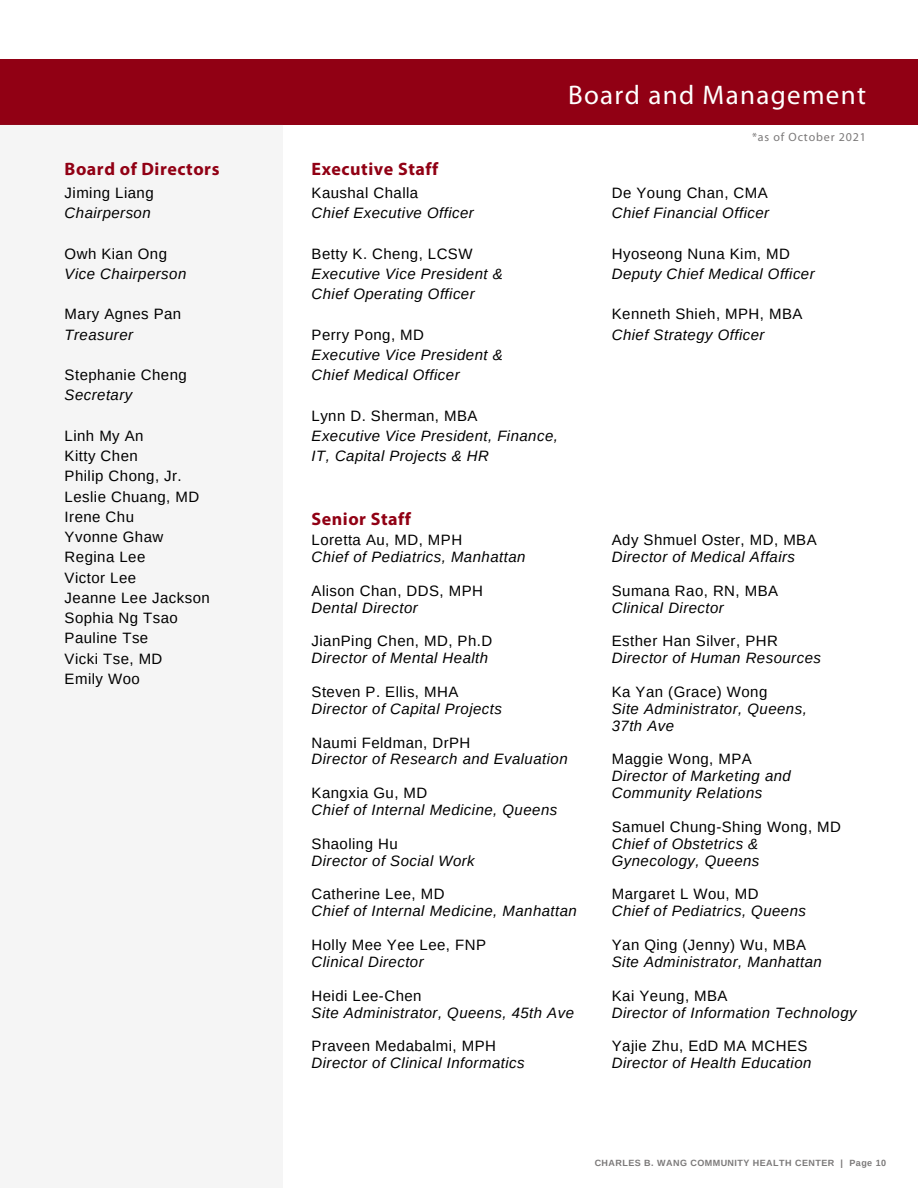
<style>
.page{position:relative;width:918px;height:1188px;background:#fff}
.page>*{position:absolute;margin:0;border:0;box-sizing:border-box;transform-origin:0 0}
.t1{font:27px "Myriad Pro";letter-spacing:.05em;color:#fff}
.t2{font:700 18px "Myriad Pro";letter-spacing:.03em;color:#910014}
.t3{font:italic 15px/20.2px "Arimo";letter-spacing:.03em;color:#000}
.t4{font:15px/20.2px "Arimo";letter-spacing:.03em;color:#000}
.t5{font:12px "Myriad Pro";letter-spacing:.07em;color:#7b7979}
.t6{font:700 9px "Arimo";letter-spacing:.05em;color:#7b7979}
</style>
<div class="page">
<div style="left:0;top:59px;width:918px;height:66px;background:#910014"></div>
<div style="left:0;top:124px;width:283px;height:1064px;background:#f5f5f5"></div>
<p class="t2" style="left:65px;top:162px;width:156px">Board of Directors</p>
<p class="t4" style="left:65px;top:182px;width:91px">Jiming Liang</p>
<p class="t3" style="left:65px;top:203px;width:88px">Chairperson</p>
<p class="t4" style="left:65px;top:243px;width:104px">Owh Kian Ong</p>
<p class="t3" style="left:65px;top:263px;width:123px">Vice Chairperson</p>
<p class="t4" style="left:65px;top:304px;width:118px">Mary Agnes Pan</p>
<p class="t3" style="left:65px;top:324px;width:70px">Treasurer</p>
<p class="t4" style="left:65px;top:365px;width:124px">Stephanie Cheng</p>
<p class="t3" style="left:65px;top:385px;width:69px">Secretary</p>
<p class="t4" style="left:65px;top:425px;width:147px">Linh My An<br>Kitty Chen<br>Philip Chong, Jr.<br>Leslie Chuang, MD<br>Irene Chu<br>Yvonne Ghaw<br>Regina Lee<br>Victor Lee<br>Jeanne Lee Jackson<br>Sophia Ng Tsao<br>Pauline Tse<br>Vicki Tse, MD<br>Emily Woo</p>
<h1 class="t1" style="left:568px;top:84px;width:299px">Board and Management</h1>
<p class="t2" style="left:312px;top:162px;width:128px">Executive Staff</p>
<p class="t4" style="left:312px;top:182px;width:108px">Kaushal Challa</p>
<p class="t3" style="left:312px;top:203px;width:164px">Chief Executive Officer</p>
<p class="t4" style="left:312px;top:243px;width:162px">Betty K. Cheng, LCSW</p>
<p class="t3" style="left:312px;top:264px;width:193px">Executive Vice President &amp;<br>Chief Operating Officer</p>
<p class="t4" style="left:312px;top:324px;width:114px">Perry Pong, MD</p>
<p class="t3" style="left:312px;top:345px;width:193px">Executive Vice President &amp;<br>Chief Medical Officer</p>
<p class="t4" style="left:312px;top:406px;width:167px">Lynn D. Sherman, MBA</p>
<p class="t3" style="left:312px;top:426px;width:248px">Executive Vice President, Finance,<br>IT, Capital Projects &amp; HR</p>
<p class="t2" style="left:312px;top:511px;width:101px">Senior Staff</p>
<p class="t4" style="left:312px;top:530px;width:152px">Loretta Au, MD, MPH</p>
<p class="t3" style="left:312px;top:547px;width:215px">Chief of Pediatrics, Manhattan</p>
<p class="t4" style="left:312px;top:580px;width:173px">Alison Chan, DDS, MPH</p>
<p class="t3" style="left:312px;top:597px;width:108px">Dental Director</p>
<p class="t4" style="left:312px;top:631px;width:182px">JianPing Chen, MD, Ph.D</p>
<p class="t3" style="left:312px;top:648px;width:178px">Director of Mental Health</p>
<p class="t4" style="left:312px;top:682px;width:148px">Steven P. Ellis, MHA</p>
<p class="t3" style="left:312px;top:698px;width:192px">Director of Capital Projects</p>
<p class="t4" style="left:312px;top:732px;width:160px">Naumi Feldman, DrPH</p>
<p class="t3" style="left:312px;top:749px;width:258px">Director of Research and Evaluation</p>
<p class="t4" style="left:312px;top:783px;width:117px">Kangxia Gu, MD</p>
<p class="t3" style="left:312px;top:800px;width:247px">Chief of Internal Medicine, Queens</p>
<p class="t4" style="left:312px;top:833px;width:88px">Shaoling Hu</p>
<p class="t3" style="left:312px;top:850px;width:165px">Director of Social Work</p>
<p class="t4" style="left:312px;top:884px;width:135px">Catherine Lee, MD</p>
<p class="t3" style="left:312px;top:901px;width:267px">Chief of Internal Medicine, Manhattan</p>
<p class="t4" style="left:312px;top:935px;width:176px">Holly Mee Yee Lee, FNP</p>
<p class="t3" style="left:312px;top:952px;width:114px">Clinical Director</p>
<p class="t4" style="left:312px;top:985px;width:112px">Heidi Lee-Chen</p>
<p class="t3" style="left:312px;top:1002px;width:264px">Site Administrator, Queens, 45th Ave</p>
<p class="t4" style="left:312px;top:1036px;width:186px">Praveen Medabalmi, MPH</p>
<p class="t3" style="left:312px;top:1053px;width:215px">Director of Clinical Informatics</p>
<p class="t5" style="left:752px;top:132px;width:115px">*as of October 2021</p>
<p class="t4" style="left:612px;top:182px;width:157px">De Young Chan, CMA</p>
<p class="t3" style="left:612px;top:203px;width:159px">Chief Financial Officer</p>
<p class="t4" style="left:612px;top:243px;width:180px">Hyoseong Nuna Kim, MD</p>
<p class="t3" style="left:612px;top:263px;width:204px">Deputy Chief Medical Officer</p>
<p class="t4" style="left:612px;top:304px;width:192px">Kenneth Shieh, MPH, MBA</p>
<p class="t3" style="left:612px;top:324px;width:154px">Chief Strategy Officer</p>
<p class="t4" style="left:612px;top:530px;width:206px">Ady Shmuel Oster, MD, MBA</p>
<p class="t3" style="left:612px;top:547px;width:185px">Director of Medical Affairs</p>
<p class="t4" style="left:612px;top:580px;width:168px">Sumana Rao, RN, MBA</p>
<p class="t3" style="left:612px;top:597px;width:114px">Clinical Director</p>
<p class="t4" style="left:612px;top:631px;width:168px">Esther Han Silver, PHR</p>
<p class="t3" style="left:612px;top:648px;width:211px">Director of Human Resources</p>
<p class="t4" style="left:612px;top:682px;width:157px">Ka Yan (Grace) Wong</p>
<p class="t3" style="left:612px;top:700px;width:197px;line-height:16.8px">Site Administrator, Queens,<br>37th Ave</p>
<p class="t4" style="left:612px;top:749px;width:142px">Maggie Wong, MPA</p>
<p class="t3" style="left:612px;top:768px;width:181px;line-height:16.8px">Director of Marketing and<br>Community Relations</p>
<p class="t4" style="left:612px;top:817px;width:231px">Samuel Chung-Shing Wong, MD</p>
<p class="t3" style="left:612px;top:835px;width:149px;line-height:16.8px">Chief of Obstetrics &amp;<br>Gynecology, Queens</p>
<p class="t4" style="left:612px;top:884px;width:148px">Margaret L Wou, MD</p>
<p class="t3" style="left:612px;top:901px;width:196px">Chief of Pediatrics, Queens</p>
<p class="t4" style="left:612px;top:935px;width:196px">Yan Qing (Jenny) Wu, MBA</p>
<p class="t3" style="left:612px;top:952px;width:212px">Site Administrator, Manhattan</p>
<p class="t4" style="left:612px;top:985px;width:117px">Kai Yeung, MBA</p>
<p class="t3" style="left:612px;top:1002px;width:246px">Director of Information Technology</p>
<p class="t4" style="left:612px;top:1036px;width:197px">Yajie Zhu, EdD MA MCHES</p>
<p class="t3" style="left:612px;top:1053px;width:201px">Director of Health Education</p>
<p class="t6" style="left:595px;top:1158px;width:293px">CHARLES B. WANG COMMUNITY HEALTH CENTER | Page 10</p>
</div>
